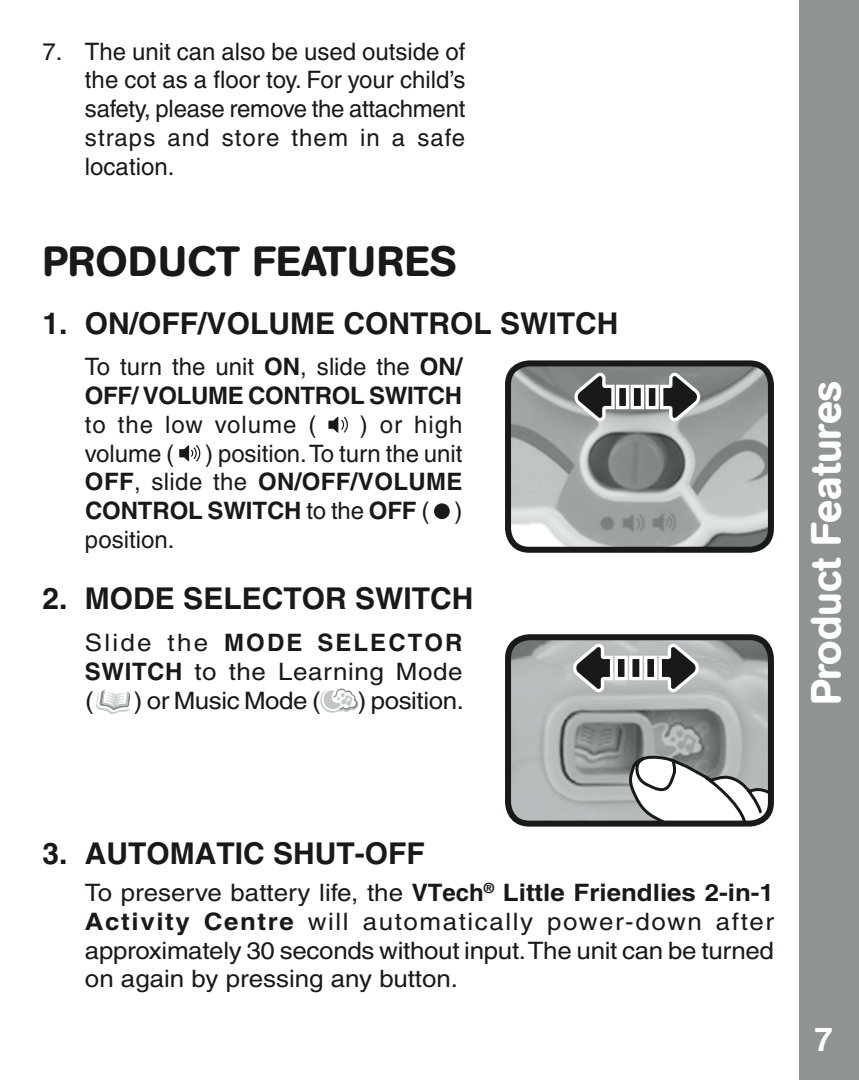
<style>
.page{position:relative;width:859px;height:1080px;background:#fff}
.page>*{position:absolute;margin:0;border:0;box-sizing:border-box;transform-origin:0 0}
.t1{font:500 42px "AG Book Rounded";letter-spacing:.02em;color:#171a19}
.t2{font:500 42px "AG Book Rounded";color:#fff}
.t3{font:700 33px "Helvetica";color:#fff}
.t4{font:700 30px "Helvetica";color:#171a19}
.t5{font:500 24px/28.8px "Helvetica";letter-spacing:-.01em;color:#171a19;text-align:justify;scale:1.08 1}
.t6{font:500 24px/28.8px "Helvetica";letter-spacing:-.01em;color:#171a19;text-align:justify}
.t7{font:700 24px/28.8px "Helvetica";letter-spacing:-.015em;color:#171a19;text-align:right}
.s1{font-weight:500}
.s2{font-weight:700}
</style>
<div class="page">
<div style="left:799px;top:0;width:60px;height:1080px;background:#8f9394"></div>
<svg style="left:328px;top:416px;width:20px;height:17px"></svg>
<svg style="left:179px;top:445px;width:22px;height:17px"></svg>
<div style="left:435px;top:505px;width:13px;height:13px;background:#171a19;border-radius:50%"></div>
<div style="left:434px;top:503px;width:16px;height:16px;border:3px solid #171a19;border-radius:50%"></div>
<svg style="left:96px;top:690px;width:35px;height:24px"></svg>
<svg style="left:320px;top:688px;width:38px;height:25px"></svg>
<img style="left:512px;top:641px;width:255px;height:179px">
<svg style="left:613px;top:752px;width:154px;height:68px"></svg>
<div style="left:505px;top:634px;width:269px;height:193px;border:6px solid #171a19;border-radius:21px"></div>
<svg style="left:571px;top:641px;width:129px;height:54px"></svg>
<img style="left:512px;top:367px;width:255px;height:179px">
<div style="left:505px;top:360px;width:269px;height:193px;border:6px solid #171a19;border-radius:21px"></div>
<svg style="left:573px;top:370px;width:129px;height:54px"></svg>
<p class="t6" style="left:85px;top:37px;width:382px;text-indent:-43px">7. The unit can also be used outside of the cot as a floor toy. For your child’s safety, please remove the attachment straps and store them in a safe location.</p>
<h1 class="t1" style="left:42px;top:237px;width:416px">PRODUCT FEATURES</h1>
<p class="t4" style="left:42px;top:305px;width:577px">1. ON/OFF/VOLUME CONTROL SWITCH</p>
<p class="t7" style="left:42px;top:352px;width:421px"><span class="s1">To turn the unit</span> ON<span class="s1">, slide the</span> ON/<br>OFF/ VOLUME CONTROL SWITCH</p>
<p class="t6" style="left:85px;top:410px;width:233px">to the low volume (</p>
<p class="t6" style="left:360px;top:410px;width:104px">) or high</p>
<p class="t6" style="left:85px;top:439px;width:91px">volume (</p>
<p class="t6" style="left:85px;top:439px;width:379px;text-indent:120px">) position. To turn the unit <span class="s2">OFF</span>, slide the <span class="s2">ON/OFF/VOLUME CONTROL SWITCH</span> to the <span class="s2">OFF</span> ( ) position.</p>
<p class="t4" style="left:42px;top:581px;width:432px">2. MODE SELECTOR SWITCH</p>
<p class="t5" style="left:85px;top:628px;width:351px">Slide the <span class="s2">MODE SELECTOR SWITCH</span> to the Learning Mode (</p>
<p class="t5" style="left:134px;top:686px;width:175px">) or Music Mode (</p>
<p class="t5" style="left:358px;top:686px;width:100px">) position.</p>
<h1 class="t2" style="left:802px;top:705px;width:326px;rotate:-90deg">Product Features</h1>
<p class="t4" style="left:42px;top:835px;width:384px">3. AUTOMATIC SHUT-OFF</p>
<p class="t5" style="left:85px;top:878px;width:640px">To preserve battery life, the <span class="s2">VTech</span><sup>®</sup> <span class="s2">Little Friendlies 2-in-1<br>Activity Centre</span> will automatically power-down after approximately 30 seconds without input. The unit can be turned on again by pressing any button.</p>
<h2 class="t3" style="left:814px;top:1020px;width:20px">7</h2>
</div>
